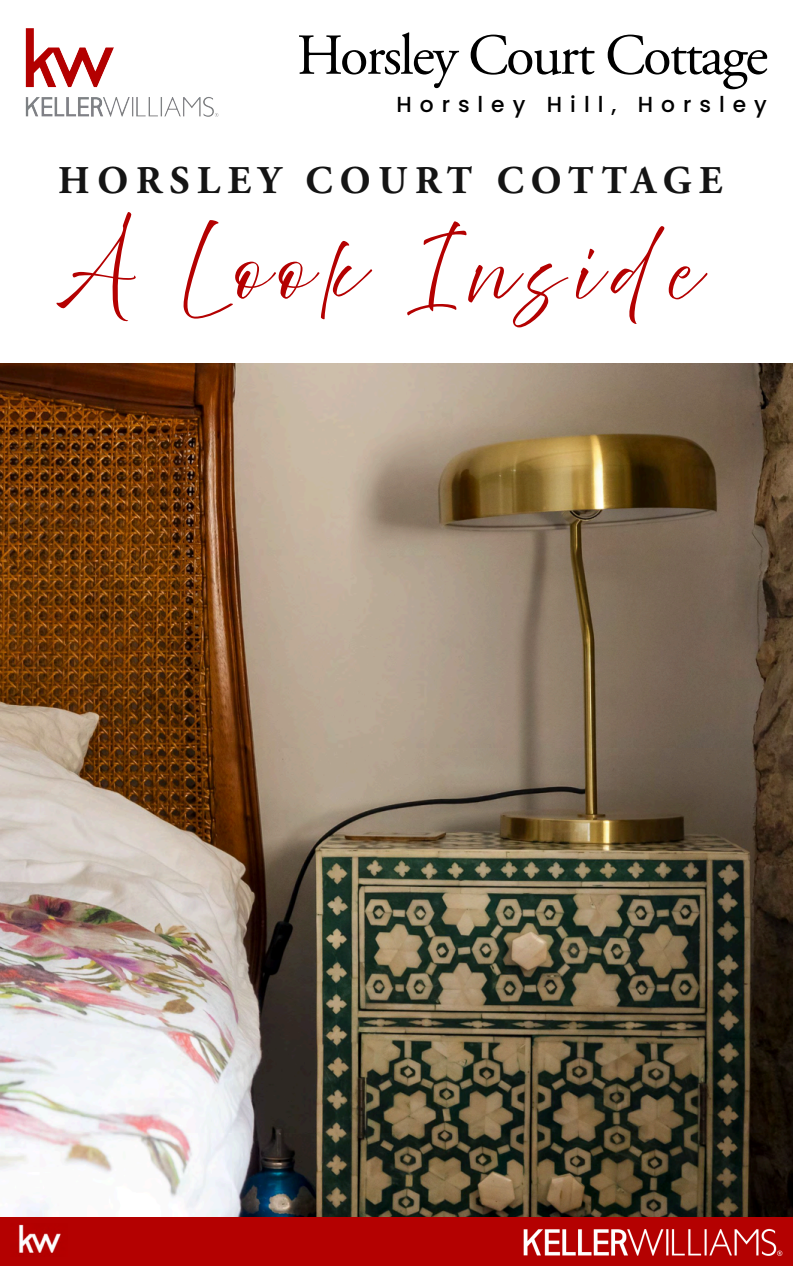
<style>
.page{position:relative;width:793px;height:1266px;background:#fff}
.page>*{position:absolute;margin:0;border:0;box-sizing:border-box;transform-origin:0 0}
.t1{font:68.4px "Abovethe Beyond Script";letter-spacing:.195em;color:#b40101}
.t2{font:57.9px "Adobe Garamond Pro";letter-spacing:-.035em;color:#000}
.t3{font:700 39.15px "Adobe Garamond Pro";letter-spacing:.195em;color:#141414}
.t4{font:500 21.75px "Poppins";letter-spacing:.365em;color:#000}
</style>
<div class="page">
<img style="left:25px;top:28px;width:194px;height:89px">
<div style="left:0;top:1216px;width:793px;height:49px;background:#b40101"></div>
<img style="left:523px;top:1228px;width:260px;height:28px">
<img style="left:18px;top:1224px;width:43px;height:29px">
<img style="left:0;top:364px;width:793px;height:852px">
<h2 class="t2" style="left:297px;top:21px;width:473px">Horsley Court Cottage</h2>
<p class="t4" style="left:396px;top:91px;width:372px">Horsley Hill, Horsley</p>
<p class="t3" style="left:58px;top:157px;width:666px">HORSLEY COURT COTTAGE</p>
<h1 class="t1" style="left:58px;top:230px;width:643px">A Look Inside</h1>
</div>
